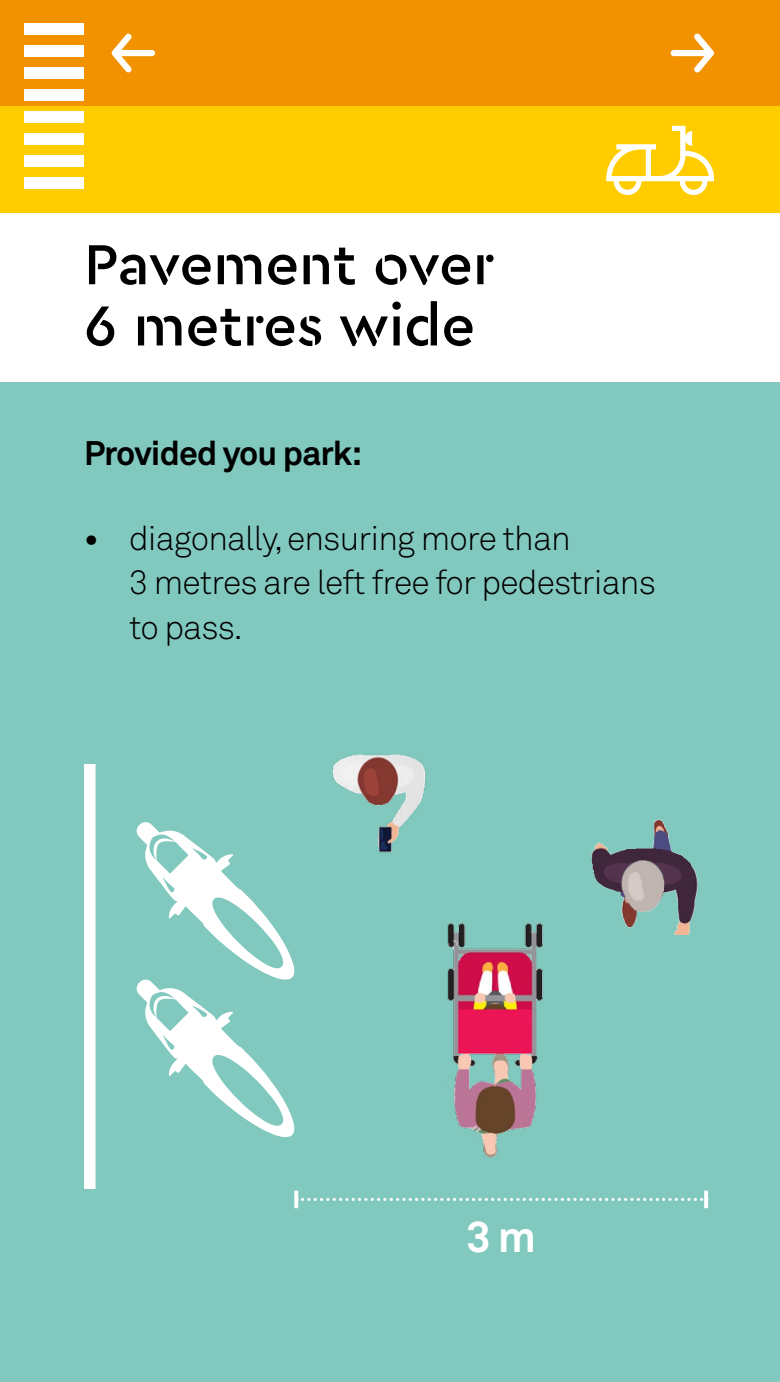
<style>
.page{position:relative;width:780px;height:1382px;background:#fff}
.page>*{position:absolute;margin:0;border:0;box-sizing:border-box;transform-origin:0 0}
.t1{font:500 59px/61.2px "Cera Stencil Pro";color:#000}
.t2{font:700 43.25px "Akkurat";color:#fff}
.t3{font:300 33.75px/44.4px "Akkurat";letter-spacing:-.025em;color:#000}
.t4{font:700 33.75px "Akkurat";letter-spacing:-.025em;color:#000}
.s1{font-weight:700}
</style>
<div class="page">
<div style="left:0;top:383px;width:780px;height:999px;background:#81c8be"></div>
<div style="left:0;top:0;width:780px;height:106px;background:#f39200"></div>
<div style="left:0;top:106px;width:780px;height:106px;background:#fc0"></div>
<svg style="left:606px;top:126px;width:108px;height:69px"></svg>
<div style="left:25px;top:134px;width:59px;height:11px;background:#fff"></div>
<div style="left:25px;top:178px;width:59px;height:11px;background:#fff"></div>
<div style="left:25px;top:156px;width:59px;height:11px;background:#fff"></div>
<div style="left:25px;top:46px;width:59px;height:11px;background:#fff"></div>
<div style="left:25px;top:24px;width:59px;height:11px;background:#fff"></div>
<div style="left:25px;top:112px;width:59px;height:11px;background:#fff"></div>
<div style="left:25px;top:90px;width:59px;height:11px;background:#fff"></div>
<div style="left:25px;top:68px;width:59px;height:11px;background:#fff"></div>
<div style="left:84px;top:764px;width:12px;height:425px;background:#fff"></div>
<svg style="left:136px;top:822px;width:159px;height:315px"></svg>
<svg style="left:298px;top:1198px;width:406px;height:3px"></svg>
<svg style="left:294px;top:1191px;width:4px;height:17px"></svg>
<svg style="left:704px;top:1191px;width:4px;height:17px"></svg>
<img style="left:332px;top:754px;width:94px;height:99px">
<img style="left:591px;top:819px;width:107px;height:116px">
<img style="left:447px;top:923px;width:96px;height:235px">
<svg style="left:670px;top:33px;width:44px;height:40px"></svg>
<svg style="left:112px;top:33px;width:43px;height:40px"></svg>
<h1 class="t1" style="left:84px;top:231px;width:411px">Pavement over<br>6 metres wide</h1>
<p class="t4" style="left:84px;top:432px;width:280px">Provided you park:</p>
<p class="t3" style="left:129px;top:517px;width:528px;text-indent:-45px"><span class="s1">•</span> diagonally, ensuring more than<br>3 metres are left free for pedestrians to pass.</p>
<p class="t2" style="left:466px;top:1209px;width:71px">3 m</p>
</div>
